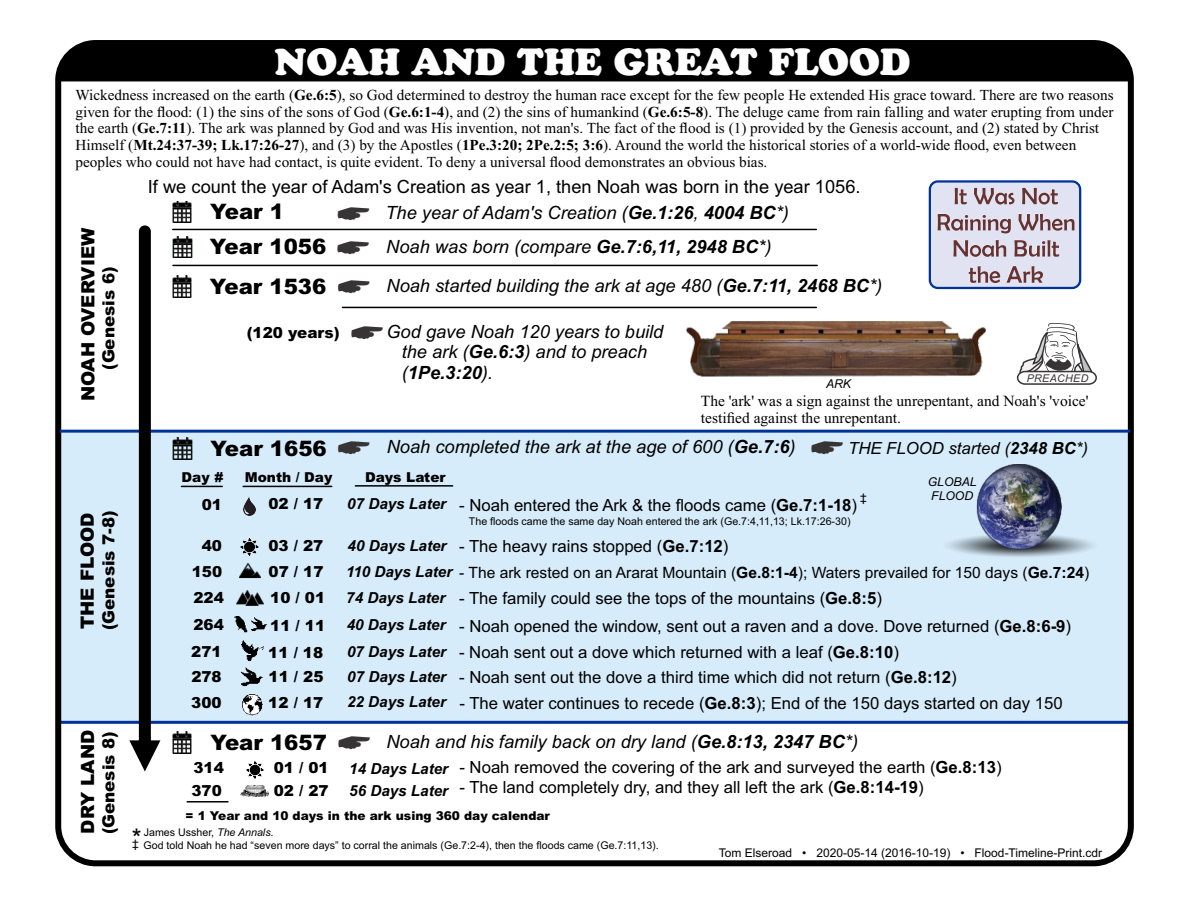
<style>
.page{position:relative;width:1188px;height:918px;background:#fff}
.page>*{position:absolute;margin:0;border:0;box-sizing:border-box;transform-origin:0 0}
.t1{font:900 36.45px "Cooper BT";color:#fff}
.t2{font:25.35px "Arial";color:#000}
.t3{font:900 21.3px "Arial";color:#000}
.t4{font:italic 18.3px/20.4px "Arial";color:#000}
.t5{font:18.3px "Arial";color:#000}
.t6{font:900 18.3px "Arial";color:#000}
.t7{font:16.8px "Arial";color:#000}
.t8{font:900 16.8px "Arial";color:#000}
.t9{font:italic 16.8px "Arial";color:#000}
.t10{font:15.6px "Arial";color:#000}
.t11{font:15.45px/17.1px "Times New Roman";color:#000}
.t12{font:15.15px/16.8px "Times New Roman";color:#000}
.t13{font:italic 700 15.15px/27px "Arial";color:#000}
.t14{font:900 15.15px/23.2px "Arial";color:#000}
.t15{font:900 13.65px "Arial";color:#000}
.t16{font:900 12.15px "Arial";color:#000}
.t17{font:italic 12.15px/13.6px "Arial";color:#000}
.t18{font:12px "Arial";color:#000}
.t19{font:10.65px/12.8px "Arial";color:#000}
.t20{font:italic 10.65px "Arial";letter-spacing:.035em;color:#373435}
.s1{font-weight:700}
.s2{font-weight:700;font-style:italic;font-size:15.15px}
.s3{font-style:italic}
</style>
<div class="page">
<div style="left:61px;top:431px;width:1067px;height:291px;background:#d7ecfa"></div>
<hr style="left:173px;top:229px;width:643px;height:1px;background:#000">
<hr style="left:173px;top:265px;width:644px;height:1px;background:#000">
<hr style="left:342px;top:307px;width:474px;height:1px;background:#000">
<hr style="left:60px;top:721px;width:1070px;height:3px;background:#039">
<div style="left:55px;top:40px;width:1079px;height:826px;border:6px solid #000;border-radius:37px"></div>
<div style="left:58px;top:41px;width:1072px;height:41px;background:#000"></div>
<img style="left:172px;top:201px;width:20px;height:21px">
<img style="left:172px;top:236px;width:21px;height:22px">
<img style="left:172px;top:276px;width:20px;height:21px">
<img style="left:172px;top:732px;width:20px;height:21px">
<img style="left:687px;top:322px;width:299px;height:55px">
<svg style="left:1016px;top:323px;width:81px;height:62px"></svg>
<img style="left:246px;top:761px;width:18px;height:18px">
<img style="left:240px;top:785px;width:29px;height:12px">
<div style="left:929px;top:180px;width:152px;height:109px;background:#e2e3f2;border:2px solid #039;border-radius:8px"></div>
<svg style="left:937px;top:187px;width:137px;height:96px"></svg>
<img style="left:243px;top:497px;width:13px;height:19px">
<img style="left:172px;top:438px;width:21px;height:21px">
<hr style="left:243px;top:486px;width:89px;height:1px;background:#000">
<hr style="left:181px;top:486px;width:41px;height:1px;background:#000">
<hr style="left:187px;top:801px;width:41px;height:2px;background:#000">
<hr style="left:355px;top:485px;width:98px;height:2px;background:#000">
<img style="left:240px;top:562px;width:20px;height:17px">
<img style="left:235px;top:616px;width:13px;height:17px">
<img style="left:242px;top:667px;width:21px;height:19px">
<img style="left:251px;top:617px;width:16px;height:14px">
<img style="left:242px;top:641px;width:22px;height:20px">
<img style="left:240px;top:538px;width:19px;height:18px">
<img style="left:237px;top:591px;width:27px;height:15px">
<hr style="left:60px;top:430px;width:1070px;height:3px;background:#039">
<img style="left:947px;top:465px;width:147px;height:92px">
<img style="left:242px;top:695px;width:21px;height:20px">
<svg style="left:129px;top:225px;width:31px;height:546px"></svg>
<h1 class="t1" style="left:275px;top:47px;width:637px">NOAH AND THE GREAT FLOOD</h1>
<p class="t12" style="left:76px;top:88px;width:1040px">Wickedness increased on the earth (<span class="s1">Ge.6:5</span>), so God determined to destroy the human race except for the few people He extended His grace toward. There are two reasons given for the flood: (1) the sins of the sons of God (<span class="s1">Ge.6:1-4</span>), and (2) the sins of humankind (<span class="s1">Ge.6:5-8</span>). The deluge came from rain falling and water erupting from under the earth (<span class="s1">Ge.7:11</span>). The ark was planned by God and was His invention, not man's. The fact of the flood is (1) provided by the Genesis account, and (2) stated by Christ Himself (<span class="s1">Mt.24:37-39; Lk.17:26-27</span>), and (3) by the Apostles (<span class="s1">1Pe.3:20; 2Pe.2:5; 3:6</span>). Around the world the historical stories of a world-wide flood, even between peoples who could not have had contact, is quite evident. To deny a universal flood demonstrates an obvious bias.</p>
<p class="t6" style="left:81px;top:401px;width:175px;rotate:-90deg">NOAH OVERVIEW</p>
<p class="t8" style="left:102px;top:370px;width:105px;rotate:-90deg">(Genesis 6)</p>
<p class="t6" style="left:81px;top:629px;width:118px;rotate:-90deg">THE FLOOD</p>
<p class="t8" style="left:103px;top:630px;width:121px;rotate:-90deg">(Genesis 7-8)</p>
<p class="t6" style="left:81px;top:834px;width:105px;rotate:-90deg">DRY LAND</p>
<p class="t8" style="left:102px;top:834px;width:105px;rotate:-90deg">(Genesis 8)</p>
<p class="t5" style="left:148px;top:180px;width:714px">If we count the year of Adam's Creation as year 1, then Noah was born in the year 1056.</p>
<h3 class="t3" style="left:210px;top:204px;width:75px">Year 1</h3>
<p class="t4" style="left:385px;top:197px;width:405px;line-height:34.7px">The year of Adam's Creation (<span class="s1">Ge.1:26</span>, <span class="s1">4004 BC</span>*)<br>Noah was born (compare <span class="s1">Ge.7:6,11, 2948 BC</span>*)</p>
<h3 class="t3" style="left:210px;top:239px;width:118px">Year 1056</h3>
<h3 class="t3" style="left:210px;top:279px;width:118px">Year 1536</h3>
<p class="t4" style="left:386px;top:277px;width:497px">Noah started building the ark at age 480 (<span class="s1">Ge.7:11, 2468 BC</span>*)</p>
<p class="t14" style="left:247px;top:322px;width:95px">(120 years)</p>
<p class="t4" style="left:402px;top:323px;width:263px;text-indent:-15px">God gave Noah 120 years to build the ark (<span class="s1">Ge.6:3</span>) and to preach (<span class="s1">1Pe.3:20</span>).</p>
<p class="t17" style="left:826px;top:378px;width:27px">ARK</p>
<p class="t20" style="left:1027px;top:374px;width:63px">PREACHED</p>
<p class="t11" style="left:701px;top:394px;width:389px">The 'ark' was a sign against the unrepentant, and Noah's 'voice' testified against the unrepentant.</p>
<h3 class="t3" style="left:210px;top:440px;width:118px">Year 1656</h3>
<p class="t4" style="left:387px;top:438px;width:410px">Noah completed the ark at the age of 600 (<span class="s1">Ge.7:6</span>)</p>
<p class="t9" style="left:848px;top:442px;width:241px">THE FLOOD started (<span class="s1">2348 BC</span>*)</p>
<p class="t15" style="left:182px;top:472px;width:43px">Day #</p>
<p class="t15" style="left:245px;top:472px;width:89px">Month / Day</p>
<p class="t15" style="left:365px;top:472px;width:82px">Days Later</p>
<p class="t17" style="left:928px;top:476px;width:50px">GLOBAL<br>FLOOD</p>
<p class="t18" style="left:860px;top:493px;width:8px">‡</p>
<p class="t13" style="left:347px;top:492px;width:100px">07 Days Later</p>
<p class="t13" style="left:348px;top:533px;width:100px">40 Days Later</p>
<p class="t13" style="left:346px;top:585px;width:101px;text-align:justify">74 Days Later 40 Days Later 07 Days Later</p>
<p class="t13" style="left:347px;top:665px;width:101px;line-height:26px">07 Days Later<br>22 Days Later</p>
<p class="t7" style="left:459px;top:498px;width:400px">- Noah entered the Ark &amp; the floods came (<span class="s1">Ge.7:1-18</span>)</p>
<p class="t14" style="left:202px;top:494px;width:22px">01</p>
<p class="t14" style="left:268px;top:494px;width:56px">02 / 17</p>
<p class="t14" style="left:202px;top:536px;width:22px">40</p>
<p class="t14" style="left:268px;top:536px;width:56px">03 / 27</p>
<p class="t14" style="left:192px;top:561px;width:32px">150</p>
<p class="t14" style="left:269px;top:561px;width:56px">07 / 17</p>
<p class="t14" style="left:193px;top:588px;width:32px">224</p>
<p class="t14" style="left:270px;top:588px;width:56px">10 / 01</p>
<p class="t14" style="left:193px;top:615px;width:32px">264</p>
<p class="t14" style="left:270px;top:615px;width:56px">11 / 11</p>
<p class="t14" style="left:191px;top:666px;width:32px">278</p>
<p class="t14" style="left:269px;top:666px;width:56px">11 / 25</p>
<p class="t19" style="left:469px;top:516px;width:383px">The floods came the same day Noah entered the ark (Ge.7:4,11,13; Lk.17:26-30)</p>
<p class="t7" style="left:459px;top:540px;width:271px">- The heavy rains stopped (<span class="s1">Ge.7:12</span>)</p>
<p class="t10" style="left:346px;top:567px;width:745px"><span class="s2">110 Days Later</span> - The ark rested on an Ararat Mountain (<span class="s1">Ge.8:1-4</span>); Waters prevailed for 150 days (<span class="s1">Ge.7:24</span>)</p>
<p class="t7" style="left:459px;top:592px;width:424px">- The family could see the tops of the mountains (<span class="s1">Ge.8:5</span>)</p>
<p class="t7" style="left:459px;top:619px;width:614px">- Noah opened the window, sent out a raven and a dove. Dove returned (<span class="s1">Ge.8:6-9</span>)</p>
<p class="t7" style="left:459px;top:646px;width:441px">- Noah sent out a dove which returned with a leaf (<span class="s1">Ge.8:10</span>)</p>
<p class="t7" style="left:459px;top:671px;width:499px">- Noah sent out the dove a third time which did not return (<span class="s1">Ge.8:12</span>)</p>
<p class="t7" style="left:459px;top:697px;width:605px">- The water continues to recede (<span class="s1">Ge.8:3</span>); End of the 150 days started on day 150</p>
<p class="t14" style="left:191px;top:642px;width:32px">271</p>
<p class="t14" style="left:268px;top:642px;width:56px">11 / 18</p>
<p class="t14" style="left:191px;top:692px;width:32px">300</p>
<p class="t14" style="left:268px;top:692px;width:56px">12 / 17</p>
<h3 class="t3" style="left:211px;top:735px;width:118px">Year 1657</h3>
<p class="t4" style="left:386px;top:733px;width:473px">Noah and his family back on dry land (<span class="s1">Ge.8:13, 2347 BC</span>*)</p>
<p class="t7" style="left:459px;top:760px;width:544px">- Noah removed the covering of the ark and surveyed the earth (<span class="s1">Ge.8:13</span>)</p>
<p class="t7" style="left:459px;top:781px;width:466px">- The land completely dry, and they all left the ark (<span class="s1">Ge.8:14-19</span>)</p>
<p class="t14" style="left:193px;top:757px;width:32px">314</p>
<p class="t16" style="left:186px;top:811px;width:366px">= 1 Year and 10 days in the ark using 360 day calendar</p>
<p class="t14" style="left:274px;top:758px;width:57px">01 / 01<br>02 / 27</p>
<p class="t13" style="left:349px;top:759px;width:100px;line-height:21.6px">14 Days Later<br>56 Days Later</p>
<p class="t14" style="left:191px;top:781px;width:32px">370</p>
<h2 class="t2" style="left:132px;top:828px;width:11px">*</h2>
<p class="t19" style="left:144px;top:827px;width:517px">James Ussher, <span class="s3">The Annals.<br></span>God told Noah he had “seven more days” to corral the animals (Ge.7:2-4), then the floods came (Ge.7:11,13).</p>
<p class="t18" style="left:132px;top:839px;width:8px">‡</p>
<p class="t18" style="left:719px;top:848px;width:385px">Tom Elseroad • 2020-05-14 (2016-10-19) • Flood-Timeline-Print.cdr</p>
</div>
